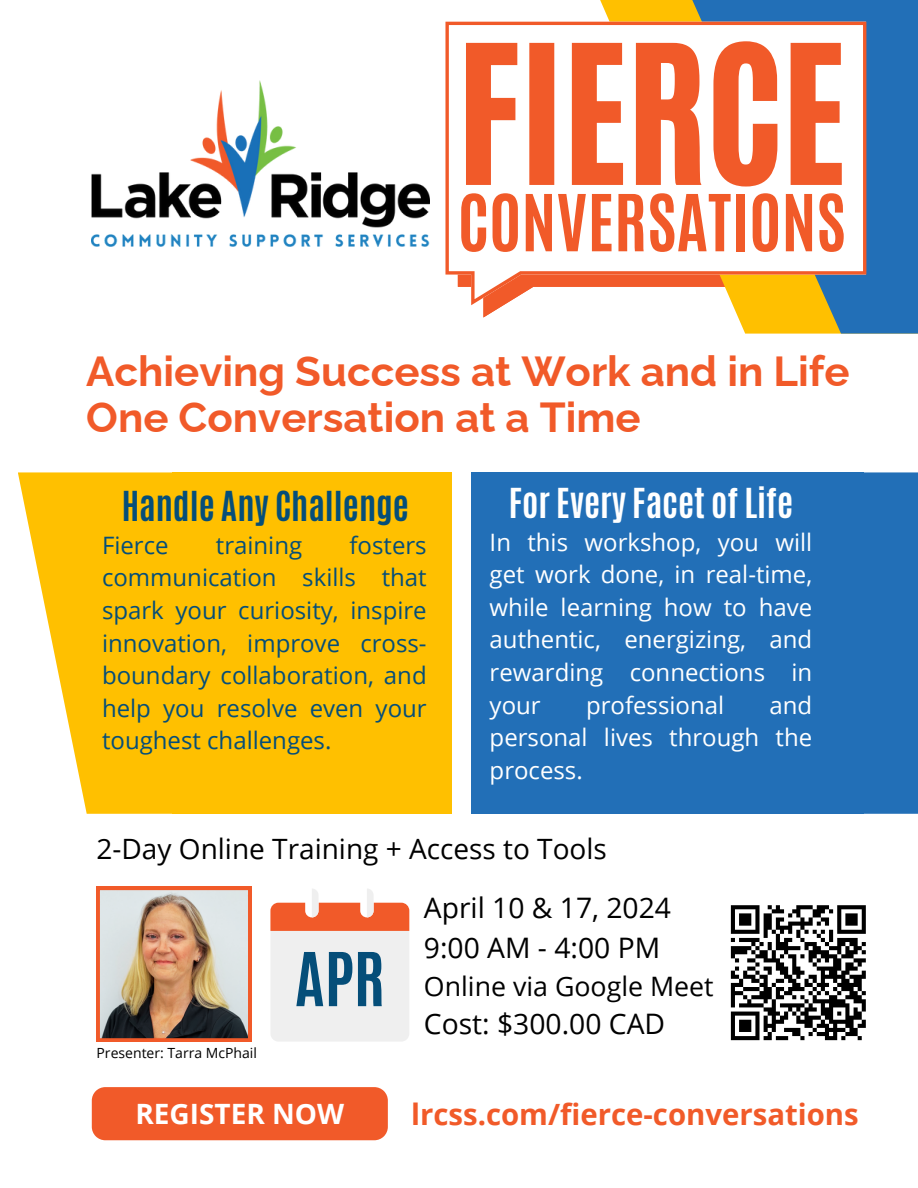
<style>
.page{position:relative;width:918px;height:1188px;background:#fff}
.page>*{position:absolute;margin:0;border:0;box-sizing:border-box;transform-origin:0 0}
.t1{font:160.8px "CA Generated";color:#f15a29}
.t2{font:700 66.75px "Antonio";color:#f15a29}
.t3{font:700 63px "Antonio";color:#054e79}
.t4{font:700 42px/46.2px "Raleway";color:#f15a29}
.t5{font:700 34.5px "Antonio";color:#fff}
.t6{font:700 34.5px "Antonio";color:#054e79}
.t7{font:700 29.4px "Open Sans";color:#f15a29}
.t8{font:28.2px "Open Sans";color:#000}
.t9{font:28.05px "Open Sans";color:#000}
.t10{font:700 28.05px "Open Sans";color:#fff}
.t11{font:26.7px "Open Sans";color:#000}
.t12{font:24px/32.7px "Open Sans";color:#fff;text-align:justify}
.t13{font:24px/32.7px "Open Sans";color:#054e79;text-align:justify}
.t14{font:13.95px "Open Sans";color:#000}
</style>
<div class="page">
<svg style="left:572px;top:0;width:96px;height:22px;fill:#ffc000"></svg>
<svg style="left:668px;top:0;width:250px;height:334px;background:#5084a4"></svg>
<svg style="left:445px;top:22px;width:421px;height:283px"></svg>
<img style="left:92px;top:81px;width:337px;height:165px">
<svg style="left:270px;top:889px;width:139px;height:152px"></svg>
<img style="left:97px;top:887px;width:154px;height:155px">
<div style="left:864px;top:472px;width:54px;height:342px;background:#226fb7"></div>
<div style="left:472px;top:472px;width:392px;height:342px;background:#226fb7"></div>
<svg style="left:18px;top:472px;width:154px;height:342px;fill:#ffc000"></svg>
<div style="left:172px;top:472px;width:280px;height:342px;background:#ffc000"></div>
<div style="left:92px;top:1087px;width:296px;height:53px;background:#f15a29"></div>
<svg style="left:730px;top:905px;width:136px;height:136px"></svg>
<h3 class="t1" style="left:458px;top:-1px;width:390px">FIERCE</h3>
<h4 class="t2" style="left:458px;top:175px;width:390px">CONVERSATIONS</h4>
<p class="t4" style="left:86px;top:348px;width:765px">Achieving Success at Work and in Life<br>One Conversation at a Time</p>
<p class="t6" style="left:122px;top:482px;width:289px">Handle Any Challenge</p>
<p class="t5" style="left:509px;top:479px;width:286px">For Every Facet of Life</p>
<p class="t13" style="left:102px;top:528px;width:326px;text-indent:247px">fosters communication skills that spark your curiosity, inspire innovation, improve cross&shy;boundary collaboration, and help you resolve even your toughest challenges.</p>
<p class="t12" style="left:490px;top:525px;width:324px">In this workshop, you will get work done, in real-time, while learning how to have authentic, energizing, and rewarding connections in your</p>
<p class="t13" style="left:102px;top:528px;width:68px">Fierce</p>
<p class="t13" style="left:216px;top:528px;width:88px">training</p>
<p class="t12" style="left:586px;top:688px;width:140px">professional</p>
<p class="t12" style="left:490px;top:688px;width:324px;text-indent:280px">and personal lives through the process.</p>
<h4 class="t9" style="left:97px;top:830px;width:512px">2-Day Online Training + Access to Tools</h4>
<p class="t8" style="left:424px;top:888px;width:249px">April 10 &amp; 17, 2024</p>
<p class="t8" style="left:424px;top:928px;width:238px">9:00 AM - 4:00 PM</p>
<p class="t11" style="left:424px;top:967px;width:291px">Online via Google Meet</p>
<p class="t8" style="left:424px;top:1004px;width:243px">Cost: $300.00 CAD</p>
<p class="t3" style="left:295px;top:934px;width:92px">APR</p>
<h2 class="t14" style="left:97px;top:1043px;width:162px">Presenter: Tarra McPhail</h2>
<h2 class="t10" style="left:135px;top:1094px;width:210px">REGISTER NOW</h2>
<p class="t7" style="left:411px;top:1093px;width:449px">lrcss.com/fierce-conversations</p>
</div>
